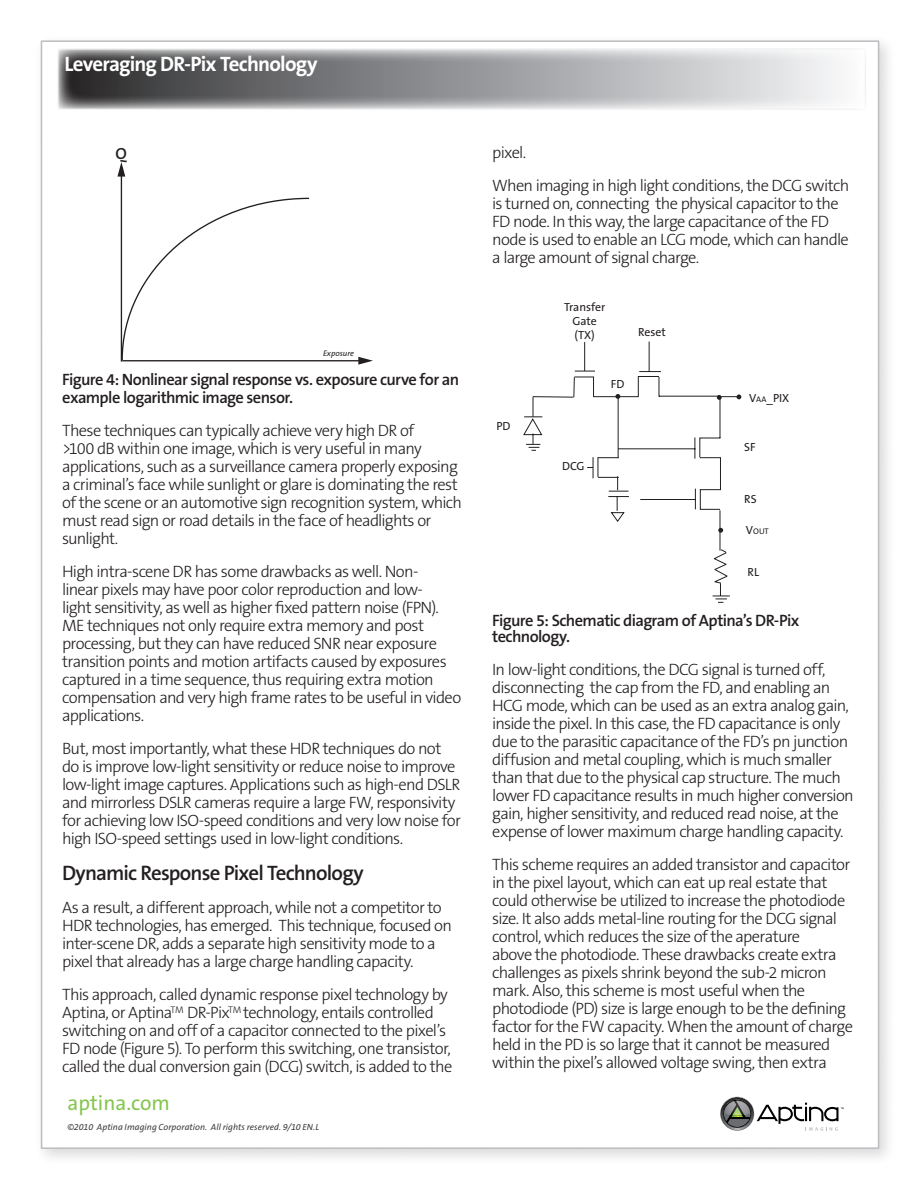
<style>
.page{position:relative;width:918px;height:1188px;background:#fff}
.page>*{position:absolute;margin:0;border:0;box-sizing:border-box;transform-origin:0 0}
.t1{font:600 21px "The Sans B6";letter-spacing:-.04em;color:#231f20}
.Body_Copy{font:700 21px "The Sans B7";letter-spacing:-.035em;color:#fff}
.t2{font:21px "The Sans B5 Plain";color:#86c551}
.t3{font:300 16.5px/18px "The Sans B3";letter-spacing:-.045em;color:#231f20}
.t4{font:600 16.5px/18px "The Sans B6";letter-spacing:-.04em;color:#231f20}
.t5{font:600 16.2px "The Sans B6";color:#231f20}
.t6{font:11.85px/14.1px "The Sans B5 Plain";color:#231f20;text-align:center}
.t7{font:italic 9px "The Sans B5 Plain";letter-spacing:.005em;color:#3e3e3f}
.t8{font:8.25px "The Sans B5 Plain";color:#231f20}
.t9{font:italic 8.1px "The Sans B5 Plain";color:#231f20}
.s1{font-size:8.25px}
.s2{font-size:11.85px}
</style>
<div class="page">
<div style="left:34px;top:33px;width:864px;height:1134px;background:#231f20;opacity:.17"></div>
<div style="left:41px;top:41px;width:838px;height:1107px;background:#fff"></div>
<svg style="left:60px;top:51px;width:778px;height:56px;background:#999a9c"></svg>
<div style="left:57px;top:48px;width:809px;height:62px;border:2px solid #bcbdc0"></div>
<img style="left:720px;top:1096px;width:19px;height:23px">
<svg style="left:721px;top:1097px;width:123px;height:34px"></svg>
<svg style="left:523px;top:341px;width:216px;height:262px"></svg>
<svg style="left:717px;top:395px;width:5px;height:5px"></svg>
<svg style="left:737px;top:394px;width:4px;height:5px"></svg>
<svg style="left:615px;top:394px;width:5px;height:5px"></svg>
<svg style="left:533px;top:397px;width:1px;height:20px"></svg>
<svg style="left:718px;top:528px;width:5px;height:5px"></svg>
<svg style="left:586px;top:456px;width:44px;height:67px"></svg>
<hr style="left:121px;top:174px;width:1px;height:188px;background:#231f20">
<svg style="left:117px;top:162px;width:8px;height:15px"></svg>
<hr style="left:122px;top:360px;width:239px;height:1px;background:#231f20">
<svg style="left:358px;top:357px;width:15px;height:8px"></svg>
<svg style="left:122px;top:197px;width:188px;height:164px"></svg>
<p class="Body_Copy" style="left:64px;top:53px;width:255px">Leveraging DR-Pix Technology</p>
<p class="t5" style="left:116px;top:145px;width:13px">Q</p>
<p class="t9" style="left:323px;top:349px;width:32px">Exposure</p>
<p class="t4" style="left:62px;top:371px;width:399px">Figure 4: Nonlinear signal response vs. exposure curve for an example logarithmic image sensor.</p>
<p class="t3" style="left:62px;top:422px;width:401px">These techniques can typically achieve very high DR of<br>&gt;100 dB within one image, which is very useful in many applications, such as a surveillance camera properly exposing a criminal’s face while sunlight or glare is dominating the rest of the scene or an automotive sign recognition system, which must read sign or road details in the face of headlights or sunlight.</p>
<p class="t3" style="left:62px;top:563px;width:401px">High intra-scene DR has some drawbacks as well. Non-<br>linear pixels may have poor color reproduction and low-<br>light sensitivity, as well as higher fixed pattern noise (FPN).<br>ME techniques not only require extra memory and post processing, but they can have reduced SNR near exposure transition points and motion artifacts caused by exposures captured in a time sequence, thus requiring extra motion compensation and very high frame rates to be useful in video applications.</p>
<p class="t3" style="left:62px;top:740px;width:400px">But, most importantly, what these HDR techniques do not do is improve low-light sensitivity or reduce noise to improve low-light image captures. Applications such as high-end DSLR and mirrorless DSLR cameras require a large FW, responsivity for achieving low ISO-speed conditions and very low noise for high ISO-speed settings used in low-light conditions.</p>
<p class="t1" style="left:62px;top:862px;width:303px">Dynamic Response Pixel Technology</p>
<p class="t3" style="left:62px;top:899px;width:391px">As a result, a different approach, while not a competitor to HDR technologies, has emerged. This technique, focused on inter-scene DR, adds a separate high sensitivity mode to a pixel that already has a large charge handling capacity.</p>
<p class="t3" style="left:62px;top:986px;width:392px">This approach, called dynamic response pixel technology by Aptina, or Aptina<sup>TM</sup> DR-Pix<sup>TM</sup> technology, entails controlled switching on and off of a capacitor connected to the pixel’s FD node (Figure 5). To perform this switching, one transistor, called the dual conversion gain (DCG) switch, is added to the</p>
<p class="t2" style="left:68px;top:1092px;width:104px">aptina.com</p>
<p class="t7" style="left:68px;top:1122px;width:253px">©2010 Aptina Imaging Corporation. All rights reserved. 9/10 EN.L</p>
<p class="t3" style="left:492px;top:144px;width:36px">pixel.</p>
<p class="t3" style="left:492px;top:177px;width:359px">When imaging in high light conditions, the DCG switch is turned on, connecting the physical capacitor to the FD node. In this way, the large capacitance of the FD node is used to enable an LCG mode, which can handle a large amount of signal charge.</p>
<p class="t6" style="left:496px;top:419px;width:16px">PD</p>
<p class="t6" style="left:564px;top:300px;width:43px">Transfer<br>Gate (TX)</p>
<p class="t6" style="left:638px;top:325px;width:29px">Reset</p>
<p class="t6" style="left:611px;top:378px;width:15px">FD</p>
<p class="t6" style="left:562px;top:459px;width:24px">DCG</p>
<p class="t6" style="left:749px;top:391px;width:42px">V<span class="s1">AA</span>_PIX</p>
<p class="t6" style="left:744px;top:440px;width:13px">SF</p>
<p class="t6" style="left:744px;top:493px;width:14px">RS</p>
<p class="t8" style="left:746px;top:527px;width:24px"><span class="s2">V</span>OUT</p>
<p class="t6" style="left:748px;top:565px;width:13px">RL</p>
<p class="t4" style="left:492px;top:612px;width:309px;line-height:16.5px">Figure 5: Schematic diagram of Aptina’s DR-Pix technology.</p>
<p class="t3" style="left:492px;top:661px;width:363px">In low-light conditions, the DCG signal is turned off, disconnecting the cap from the FD, and enabling an HCG mode, which can be used as an extra analog gain, inside the pixel. In this case, the FD capacitance is only due to the parasitic capacitance of the FD’s pn junction diffusion and metal coupling, which is much smaller than that due to the physical cap structure. The much lower FD capacitance results in much higher conversion gain, higher sensitivity, and reduced read noise, at the expense of lower maximum charge handling capacity.</p>
<p class="t3" style="left:492px;top:856px;width:362px">This scheme requires an added transistor and capacitor in the pixel layout, which can eat up real estate that could otherwise be utilized to increase the photodiode size. It also adds metal-line routing for the DCG signal control, which reduces the size of the aperature<br>above the photodiode. These drawbacks create extra challenges as pixels shrink beyond the sub-2 micron mark. Also, this scheme is most useful when the photodiode (PD) size is large enough to be the defining factor for the FW capacity. When the amount of charge held in the PD is so large that it cannot be measured within the pixel’s allowed voltage swing, then extra</p>
</div>
